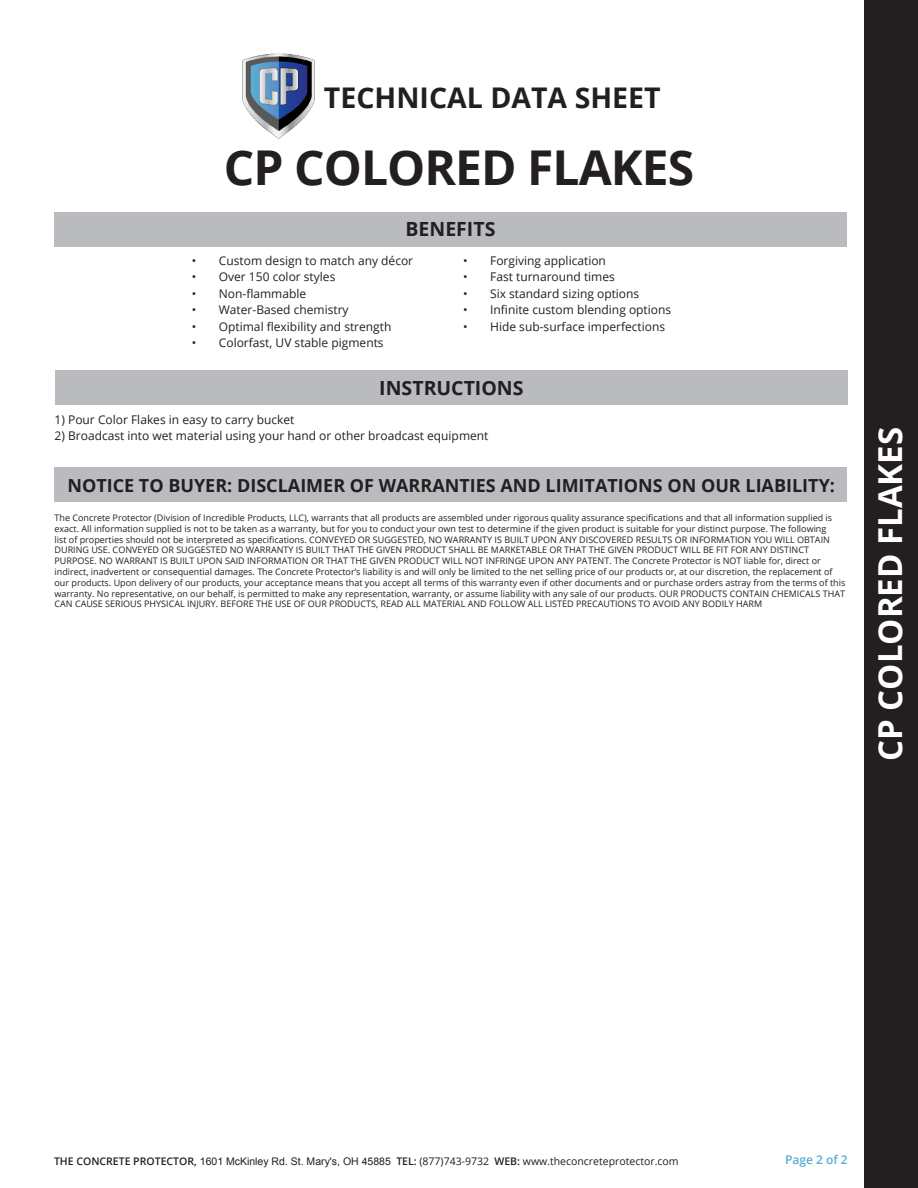
<style>
.page{position:relative;width:918px;height:1188px;background:#fff}
.page>*{position:absolute;margin:0;border:0;box-sizing:border-box;transform-origin:0 0}
.t1{font:700 48px "Open Sans";letter-spacing:-.02em;color:#231f20}
.t2{font:700 33px "Open Sans";color:#fff}
.t3{font:700 28.5px "Open Sans";color:#231f20}
.t4{font:700 19.5px "Open Sans";color:#231f20}
.t5{font:700 18px "Open Sans";color:#231f20}
.t6{font:12px "Open Sans";color:#231f20}
.t7{font:600 12px "Open Sans";color:#56add4}
.t8{font:10.5px "Open Sans";color:#231f20}
.t9{font:9px/10.8px "Open Sans";color:#231f20}
.s1{font-weight:600}
.s2{font-family:"Arial"}
</style>
<div class="page">
<div style="left:865px;top:0;width:53px;height:1188px;background:#231f20"></div>
<img style="left:243px;top:53px;width:71px;height:85px">
<div style="left:54px;top:468px;width:792px;height:34px;background:#babbbe"></div>
<div style="left:55px;top:212px;width:792px;height:35px;background:#babbbe"></div>
<div style="left:56px;top:371px;width:792px;height:34px;background:#babbbe"></div>
<p class="t3" style="left:324px;top:77px;width:338px">TECHNICAL DATA SHEET</p>
<p class="t1" style="left:224px;top:134px;width:472px">CP COLORED FLAKES</p>
<p class="t4" style="left:405px;top:215px;width:91px">BENEFITS</p>
<p class="t6" style="left:463px;top:252px;width:144px">• Forgiving application</p>
<p class="t6" style="left:463px;top:269px;width:153px">• Fast turnaround times</p>
<p class="t6" style="left:463px;top:285px;width:178px">• Six standard sizing options</p>
<p class="t6" style="left:463px;top:302px;width:210px">• Infinite custom blending options</p>
<p class="t6" style="left:463px;top:318px;width:204px">• Hide sub-surface imperfections</p>
<p class="t6" style="left:192px;top:252px;width:223px">• Custom design to match any décor</p>
<p class="t6" style="left:192px;top:269px;width:145px">• Over 150 color styles</p>
<p class="t6" style="left:192px;top:285px;width:116px">• Non-flammable</p>
<p class="t6" style="left:192px;top:302px;width:158px">• Water-Based chemistry</p>
<p class="t6" style="left:192px;top:318px;width:201px">• Optimal flexibility and strength</p>
<p class="t6" style="left:192px;top:335px;width:193px">• Colorfast, UV stable pigments</p>
<p class="t4" style="left:379px;top:374px;width:146px">INSTRUCTIONS</p>
<p class="t6" style="left:55px;top:411px;width:241px">1) Pour Color Flakes in easy to carry bucket</p>
<p class="t6" style="left:55px;top:428px;width:435px">2) Broadcast into wet material using your hand or other broadcast equipment</p>
<p class="t5" style="left:67px;top:473px;width:769px">NOTICE TO BUYER: DISCLAIMER OF WARRANTIES AND LIMITATIONS ON OUR LIABILITY:</p>
<p class="t9" style="left:55px;top:512px;width:792px">The Concrete Protector (Division of Incredible Products, LLC), warrants that all products are assembled under rigorous quality assurance specifications and that all information supplied is exact. All information supplied is not to be taken as a warranty, but for you to conduct your own test to determine if the given product is suitable for your distinct purpose. The following<br>list of properties should not be interpreted as specifications. CONVEYED OR SUGGESTED, NO WARRANTY IS BUILT UPON ANY DISCOVERED RESULTS OR INFORMATION YOU WILL OBTAIN DURING USE. CONVEYED OR SUGGESTED NO WARRANTY IS BUILT THAT THE GIVEN PRODUCT SHALL BE MARKETABLE OR THAT THE GIVEN PRODUCT WILL BE FIT FOR ANY DISTINCT PURPOSE. NO WARRANT IS BUILT UPON SAID INFORMATION OR THAT THE GIVEN PRODUCT WILL NOT INFRINGE UPON ANY PATENT. The Concrete Protector is NOT liable for, direct or indirect, inadvertent or consequential damages. The Concrete Protector’s liability is and will only be limited to the net selling price of our products or, at our discretion, the replacement of our products. Upon delivery of our products, your acceptance means that you accept all terms of this warranty even if other documents and or purchase orders astray from the terms of this warranty. No representative, on our behalf, is permitted to make any representation, warranty, or assume liability with any sale of our products. OUR PRODUCTS CONTAIN CHEMICALS THAT CAN CAUSE SERIOUS PHYSICAL INJURY. BEFORE THE USE OF OUR PRODUCTS, READ ALL MATERIAL AND FOLLOW ALL LISTED PRECAUTIONS TO AVOID ANY BODILY HARM</p>
<p class="t2" style="left:867px;top:761px;width:335px;rotate:-90deg">CP COLORED FLAKES</p>
<p class="t8" style="left:54px;top:1154px;width:626px"><span class="s1">THE CONCRETE PROTECTOR,</span> <span class="s2">1601 McKinley Rd. St. Mary's, OH 45885</span> <span class="s1">TEL:</span> (877)743-9732 <span class="s1">WEB:</span> www.theconcreteprotector.com</p>
<p class="t7" style="left:785px;top:1152px;width:64px">Page 2 of 2</p>
</div>
